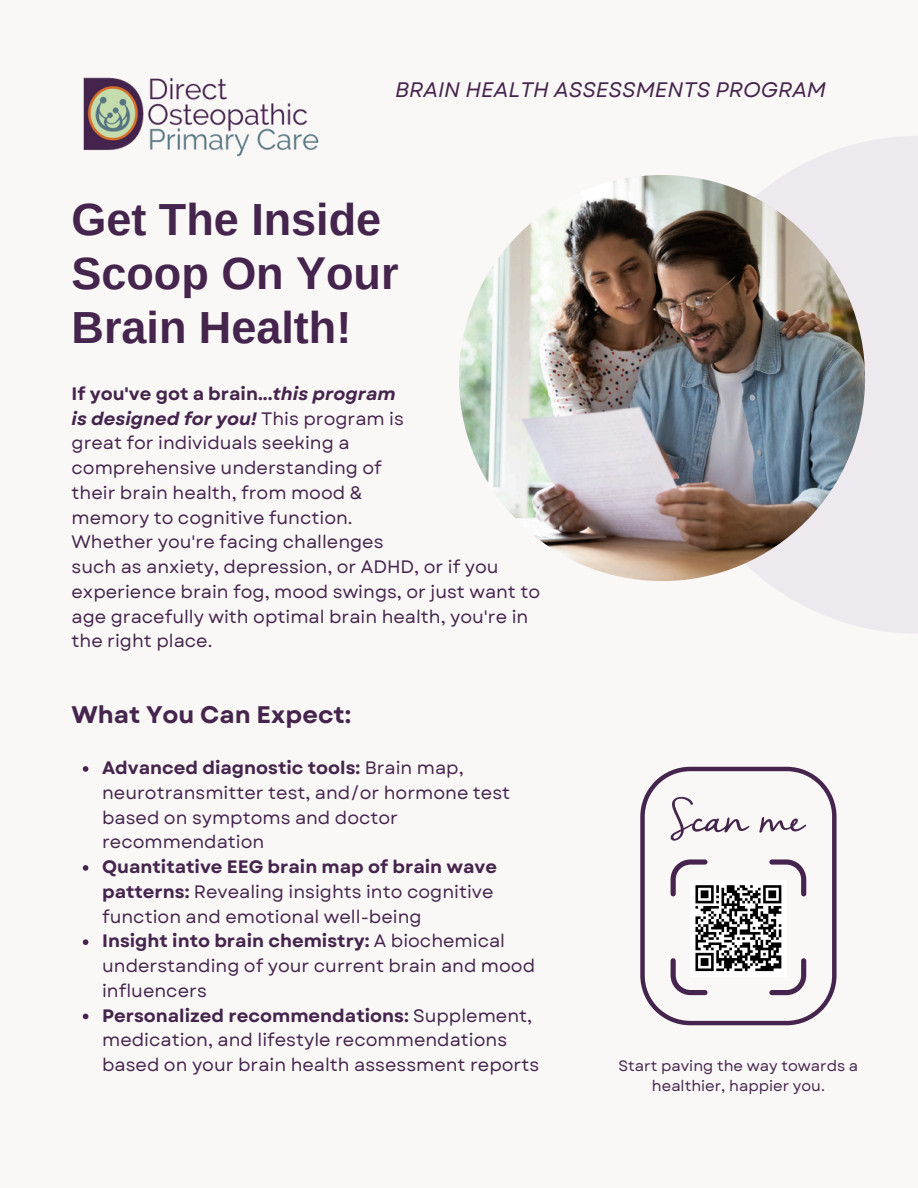
<style>
.page{position:relative;width:918px;height:1188px;background:#faf8f6}
.page>*{position:absolute;margin:0;border:0;box-sizing:border-box;transform-origin:0 0}
.t1{font:700 45px/54px "Arimo";color:#45254d}
.t2{font:700 24px "Garet";color:#45254d}
.t3{font:italic 21px "Garet";color:#45254d}
.t4{font:18px/24.8px "Garet";color:#45254d}
.t5{font:15px/20.2px "Garet";color:#45254d;text-align:center}
.s1{font-weight:700}
.s2{font-weight:700;font-style:italic}
</style>
<div class="page">
<svg style="left:676px;top:136px;width:242px;height:497px;fill:#eee9ef"></svg>
<img style="left:83px;top:77px;width:236px;height:80px">
<img style="left:459px;top:175px;width:406px;height:406px;border-radius:50%">
<svg style="left:83px;top:766px;width:5px;height:6px"></svg>
<svg style="left:83px;top:865px;width:5px;height:6px"></svg>
<svg style="left:83px;top:939px;width:5px;height:6px"></svg>
<svg style="left:83px;top:1014px;width:5px;height:5px"></svg>
<svg style="left:640px;top:767px;width:196px;height:258px"></svg>
<svg style="left:671px;top:797px;width:78px;height:44px"></svg>
<svg style="left:759px;top:817px;width:47px;height:16px"></svg>
<svg style="left:671px;top:859px;width:135px;height:136px"></svg>
<p class="t3" style="left:395px;top:75px;width:432px">BRAIN HEALTH ASSESSMENTS PROGRAM</p>
<p class="t1" style="left:72px;top:192px;width:329px">Get The Inside<br>Scoop On Your<br>Brain Health!</p>
<p class="t4" style="left:72px;top:381px;width:334px"><span class="s1">If you've got a brain...</span><span class="s2">this program is designed for you!</span> This program is great for individuals seeking a comprehensive understanding of their brain health, from mood &amp; memory to cognitive function.<br>Whether you're facing challenges</p>
<p class="t4" style="left:72px;top:554px;width:470px">such as anxiety, depression, or ADHD, or if you experience brain fog, mood swings, or just want to age gracefully with optimal brain health, you're in the right place.</p>
<h1 class="t2" style="left:72px;top:697px;width:281px">What You Can Expect:</h1>
<h4 class="t4" style="left:102px;top:755px;width:410px"><span class="s1">Advanced diagnostic tools:</span> Brain map, neurotransmitter test, and/or hormone test based on symptoms and doctor recommendation</h4>
<h4 class="t4" style="left:102px;top:854px;width:397px"><span class="s1">Quantitative EEG brain map of brain wave patterns:</span> Revealing insights into cognitive function and emotional well-being</h4>
<h2 class="t4" style="left:102px;top:929px;width:435px"><span class="s1">Insight into brain chemistry:</span> A biochemical understanding of your current brain and mood influencers</h2>
<p class="t4" style="left:102px;top:1003px;width:439px"><span class="s1">Personalized recommendations:</span> Supplement, medication, and lifestyle recommendations based on your brain health assessment reports</p>
<p class="t5" style="left:619px;top:1055px;width:241px">Start paving the way towards a healthier, happier you.</p>
</div>
